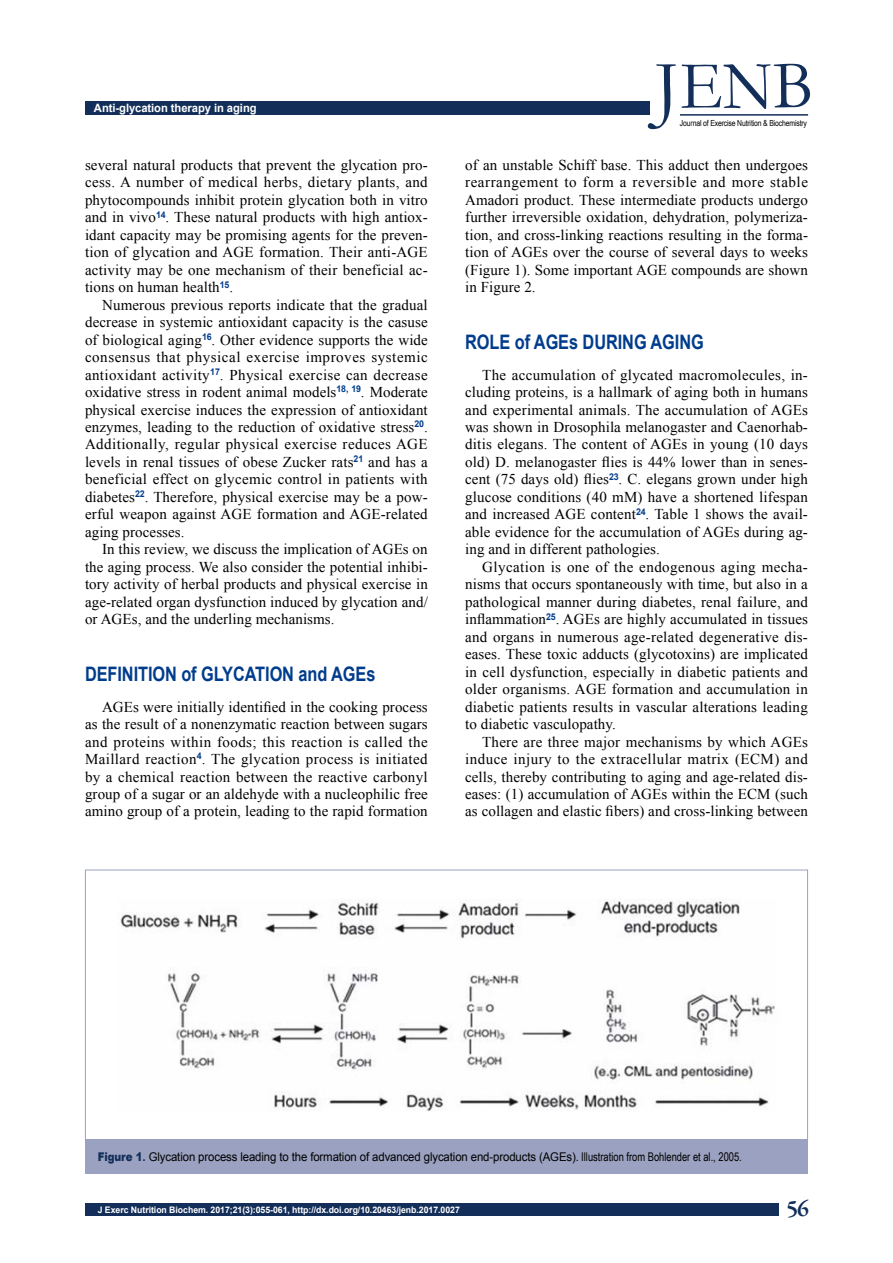
<style>
.page{position:relative;width:893px;height:1263px;background:#fff}
.page>*{position:absolute;margin:0;border:0;box-sizing:border-box;transform-origin:0 0}
.t1{font:600 24px "Garamond Premr Pro";color:#132e59}
.t2{font:700 19.95px "Arial";letter-spacing:-.005em;color:#003c8c;scale:.82 1}
.t3{font:15px/17.5px "Times New Roman";letter-spacing:.005em;color:#000;text-align:justify}
.t4{font:12px "Arial";letter-spacing:-.01em;color:#000;scale:.95 1}
.t5{font:700 11.55px "Arial";letter-spacing:-.005em;color:#fff}
.t6{font:700 9px "Arial";letter-spacing:-.005em;color:#fff}
.t7{font:8.4px "Arial Narrow";letter-spacing:-.02em;color:#000}
.s1{font-weight:900;color:#132e59}
.s2{font-weight:700;color:#132e59}
.s3{font-family:"Arial Narrow"}
</style>
<div class="page">
<div style="left:85px;top:1203px;width:693px;height:13px;background:#132e59"></div>
<div style="left:85px;top:101px;width:565px;height:14px;background:#132e59"></div>
<svg style="left:648px;top:64px;width:28px;height:65px"></svg>
<svg style="left:682px;top:64px;width:128px;height:45px"></svg>
<hr style="left:680px;top:114px;width:128px;height:2px;background:#132e59">
<img style="left:120px;top:900px;width:655px;height:211px">
<div style="left:85px;top:1139px;width:723px;height:35px;background:#9ba1c0"></div>
<p class="t5" style="left:94px;top:100px;width:164px">Anti-glycation therapy in aging</p>
<p class="t3" style="left:85px;top:156px;width:344px">several natural products that prevent the glycation pro&shy;cess. A number of medical herbs, dietary plants, and phytocompounds inhibit protein glycation both in vitro and in vivo<sup>14</sup>. These natural products with high antiox&shy;idant capacity may be promising agents for the preven&shy;tion of glycation and AGE formation. Their anti-AGE activity may be one mechanism of their beneficial ac&shy;tions on human health<sup>15</sup>.</p>
<p class="t3" style="left:85px;top:296px;width:344px;text-indent:17px">Numerous previous reports indicate that the gradual decrease in systemic antioxidant capacity is the casuse of biological aging<sup>16</sup>. Other evidence supports the wide consensus that physical exercise improves systemic antioxidant activity<sup>17</sup>. Physical exercise can decrease oxidative stress in rodent animal models<sup>18,</sup> <sup>19</sup>. Moderate physical exercise induces the expression of antioxidant enzymes, leading to the reduction of oxidative stress<sup>20</sup>.<br>Additionally, regular physical exercise reduces AGE levels in renal tissues of obese Zucker rats<sup>21</sup> and has a beneficial effect on glycemic control in patients with diabetes<sup>22</sup>. Therefore, physical exercise may be a pow&shy;erful weapon against AGE formation and AGE-related aging processes.</p>
<p class="t3" style="left:85px;top:540px;width:344px;text-indent:17px">In this review, we discuss the implication of AGEs on the aging process. We also consider the potential inhibi&shy;tory activity of herbal products and physical exercise in age-related organ dysfunction induced by glycation and/ or AGEs, and the underling mechanisms.</p>
<h2 class="t2" style="left:85px;top:661px;width:356px">DEFINITION of GLYCATION and AGEs</h2>
<p class="t3" style="left:85px;top:698px;width:344px;text-indent:17px">AGEs were initially identified in the cooking process as the result of a nonenzymatic reaction between sugars and proteins within foods; this reaction is called the Maillard reaction<sup>4</sup>. The glycation process is initiated by a chemical reaction between the reactive carbonyl group of a sugar or an aldehyde with a nucleophilic free amino group of a protein, leading to the rapid formation</p>
<p class="t7" style="left:680px;top:116px;width:129px">Journal of Exercise Nutrition &amp; Biochemistry</p>
<p class="t3" style="left:465px;top:156px;width:344px">of an unstable Schiff base. This adduct then undergoes rearrangement to form a reversible and more stable Amadori product. These intermediate products undergo further irreversible oxidation, dehydration, polymeriza&shy;tion, and cross-linking reactions resulting in the forma&shy;tion of AGEs over the course of several days to weeks (Figure 1). Some important AGE compounds are shown in Figure 2.</p>
<h2 class="t2" style="left:465px;top:329px;width:292px">ROLE of AGEs DURING AGING</h2>
<p class="t3" style="left:465px;top:365px;width:344px;text-indent:17px">The accumulation of glycated macromolecules, in&shy;cluding proteins, is a hallmark of aging both in humans and experimental animals. The accumulation of AGEs was shown in Drosophila melanogaster and Caenorhab&shy;ditis elegans. The content of AGEs in young (10 days old) D. melanogaster flies is 44% lower than in senes&shy;cent (75 days old) flies<sup>23</sup>. C. elegans grown under high glucose conditions (40 mM) have a shortened lifespan and increased AGE content<sup>24</sup>. Table 1 shows the avail&shy;able evidence for the accumulation of AGEs during ag&shy;ing and in different pathologies.</p>
<p class="t3" style="left:465px;top:558px;width:344px;text-indent:17px">Glycation is one of the endogenous aging mecha&shy;nisms that occurs spontaneously with time, but also in a pathological manner during diabetes, renal failure, and inflammation<sup>25</sup>. AGEs are highly accumulated in tissues and organs in numerous age-related degenerative dis&shy;eases. These toxic adducts (glycotoxins) are implicated in cell dysfunction, especially in diabetic patients and older organisms. AGE formation and accumulation in diabetic patients results in vascular alterations leading to diabetic vasculopathy.</p>
<p class="t3" style="left:465px;top:732px;width:344px;text-indent:17px">There are three major mechanisms by which AGEs induce injury to the extracellular matrix (ECM) and cells, thereby contributing to aging and age-related dis&shy;eases: (1) accumulation of AGEs within the ECM (such as collagen and elastic fibers) and cross-linking between</p>
<p class="t4" style="left:98px;top:1148px;width:679px"><span class="s1">Figure 1</span><span class="s2">.</span> Glycation process leading to the formation of advanced glycation end-products (AGEs). <span class="s3">Illustration from Bohlender et al., 2005.</span></p>
<p class="t6" style="left:98px;top:1204px;width:364px">J Exerc Nutrition Biochem. 2017;21(3):055-061, http://dx.doi.org/10.20463/jenb.2017.0027</p>
<h1 class="t1" style="left:786px;top:1194px;width:24px">56</h1>
</div>
